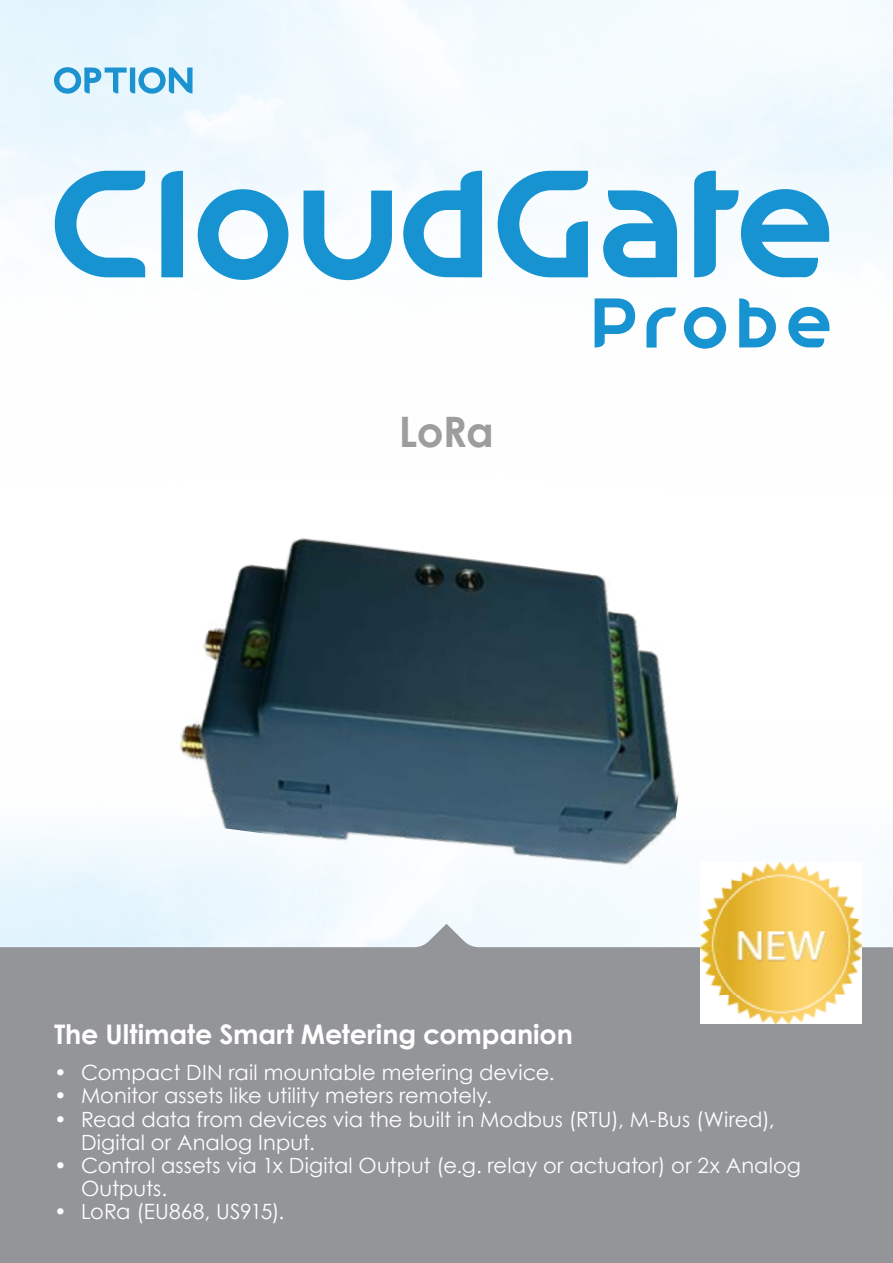
<style>
.page{position:relative;width:893px;height:1263px;background:#fff}
.page>*{position:absolute;margin:0;border:0;box-sizing:border-box;transform-origin:0 0}
.t1{font:152.7px "Option Logo Type";letter-spacing:.025em;color:#1793d1}
.t2{font:70.2px "Option Logo Type";letter-spacing:.1em;color:#1793d1}
.t3{font:700 42px "Century Gothic";color:#9d9d9c}
.t4{font:700 27px "Century Gothic";letter-spacing:-.005em;color:#fff}
.t5{font:21px/23.1px "Century Gothic";color:#fff}
</style>
<div class="page">
<svg style="left:54px;top:67px;width:139px;height:27px;background:#8bc8e9"></svg>
<div style="left:0;top:924px;width:893px;height:339px;background:#939598"></div>
<img style="left:700px;top:863px;width:161px;height:161px">
<img style="left:170px;top:538px;width:536px;height:348px">
<h1 class="t1" style="left:50px;top:168px;width:786px">CloudGate</h1>
<h2 class="t2" style="left:592px;top:297px;width:242px">Probe</h2>
<h3 class="t3" style="left:399px;top:399px;width:97px">LoRa</h3>
<p class="t4" style="left:54px;top:1014px;width:520px">The Ultimate Smart Metering companion</p>
<p class="t5" style="left:54px;top:1061px;width:502px">• Compact DIN rail mountable metering device.</p>
<p class="t5" style="left:54px;top:1084px;width:440px">• Monitor assets like utility meters remotely.</p>
<p class="t5" style="left:81px;top:1107px;width:695px;text-indent:-27px">• Read data from devices via the built in Modbus (RTU), M-Bus (Wired),<br>Digital or Analog Input.</p>
<p class="t5" style="left:81px;top:1153px;width:721px;text-indent:-27px">• Control assets via 1x Digital Output (e.g. relay or actuator) or 2x Analog<br>Outputs.</p>
<p class="t5" style="left:54px;top:1199px;width:232px">• LoRa (EU868, US915).</p>
</div>
